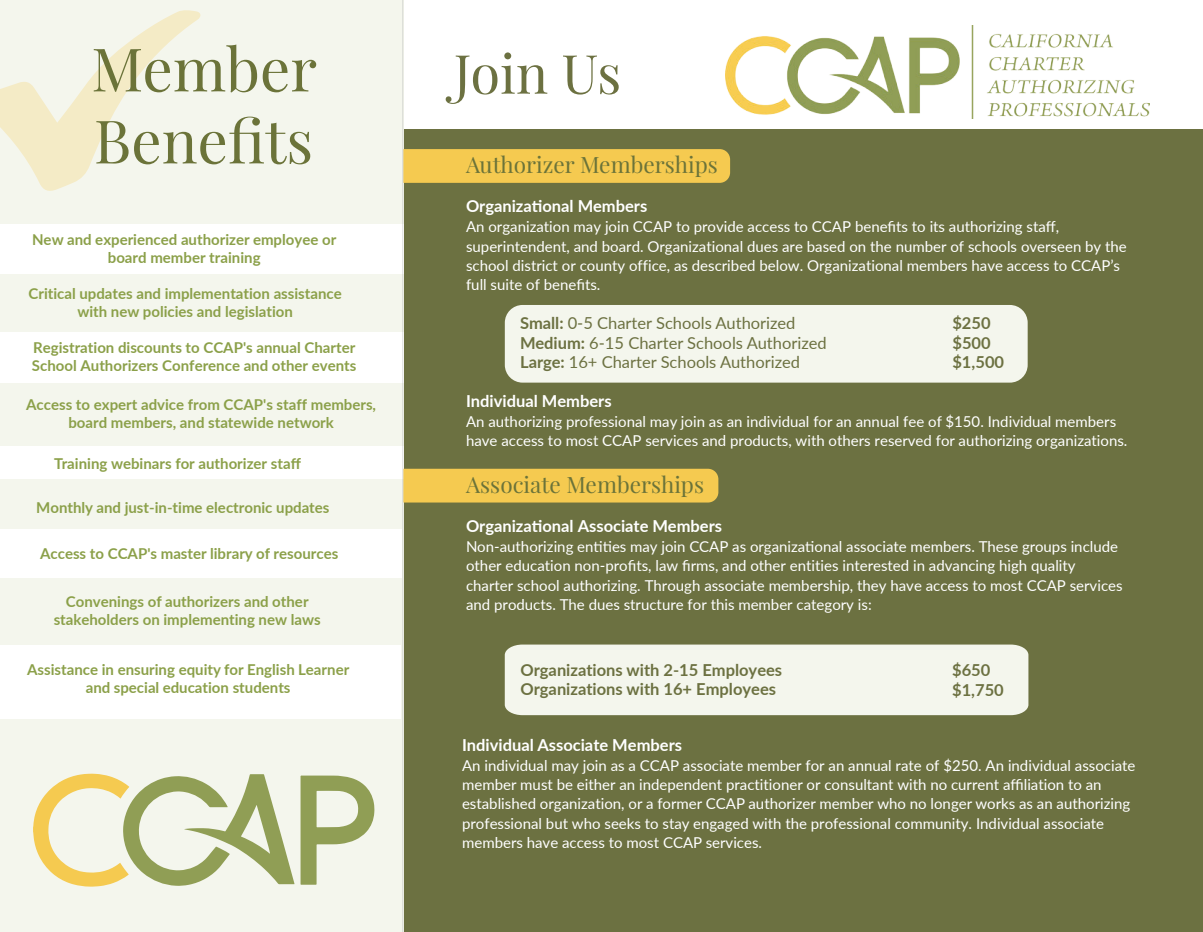
<style>
.page{position:relative;width:1203px;height:932px;background:#fff}
.page>*{position:absolute;margin:0;border:0;box-sizing:border-box;transform-origin:0 0}
.t1{font:60px/72px "Playfair Display";color:#6b7339}
.t2{font:54px "Playfair Display";letter-spacing:-.01em;color:#6c7141}
.t3{font:22.5px "Playfair Display";color:#6b7339}
.t4{font:16.5px "Lato";color:#6c7141}
.t5{font:700 16.5px "Lato";color:#fff}
.t6{font:700 16.5px/19.5px "Lato";color:#6c7141}
.t7{font:15px/19.4px "Lato";color:#fff}
.t8{font:700 15px/18px "Lato";color:#8ba049;text-align:center}
.s1{font-weight:700}
</style>
<div class="page">
<div style="left:403px;top:130px;width:799px;height:802px;background:#6c7141"></div>
<div style="left:0;top:0;width:403px;height:932px;background:#f4f6ed"></div>
<div style="left:0;top:224px;width:403px;height:50px;background:#fff"></div>
<svg style="left:0;top:10px;width:200px;height:181px"></svg>
<div style="left:0;top:332px;width:403px;height:51px;background:#fff"></div>
<div style="left:0;top:446px;width:403px;height:33px;background:#fff"></div>
<div style="left:0;top:529px;width:402px;height:49px;background:#fff"></div>
<div style="left:0;top:645px;width:400px;height:74px;background:#fff"></div>
<svg style="left:300px;top:775px;width:74px;height:109px"></svg>
<svg style="left:33px;top:773px;width:261px;height:113px"></svg>
<div style="left:504px;top:305px;width:523px;height:77px;background:#f4f6ed;border-radius:18px"></div>
<div style="left:403px;top:149px;width:327px;height:34px;background:#f5ca50"></div>
<div style="left:403px;top:469px;width:315px;height:33px;background:#f5ca50"></div>
<div style="left:504px;top:644px;width:524px;height:71px;background:#f4f6ed"></div>
<img style="left:725px;top:26px;width:423px;height:93px">
<hr style="left:402px;top:0;width:1px;height:932px;background:#939598">
<h1 class="t1" style="left:91px;top:38px;width:227px">Member<br>Benefits</h1>
<p class="t8" style="left:32px;top:231px;width:305px">New and experienced authorizer employee or board member training</p>
<p class="t8" style="left:29px;top:283px;width:315px">Critical updates and implementation assistance with new policies and legislation</p>
<p class="t8" style="left:32px;top:337px;width:326px;text-align:left">Registration discounts to CCAP's annual Charter<br>School Authorizers Conference and other events</p>
<p class="t8" style="left:26px;top:394px;width:351px">Access to expert advice from CCAP's staff members, board members, and statewide network</p>
<p class="t8" style="left:54px;top:454px;width:248px">Training webinars for authorizer staff</p>
<p class="t8" style="left:36px;top:497px;width:295px">Monthly and just-in-time electronic updates</p>
<p class="t8" style="left:40px;top:543px;width:299px">Access to CCAP's master library of resources</p>
<p class="t8" style="left:54px;top:591px;width:268px">Convenings of authorizers and other stakeholders on implementing new laws</p>
<p class="t8" style="left:27px;top:659px;width:323px">Assistance in ensuring equity for English Learner and special education students</p>
<h2 class="t2" style="left:453px;top:51px;width:169px">Join Us</h2>
<h3 class="t3" style="left:466px;top:156px;width:253px">Authorizer Memberships</h3>
<p class="t5" style="left:466px;top:194px;width:183px">Organizational Members</p>
<p class="t7" style="left:466px;top:216px;width:662px">An organization may join CCAP to provide access to CCAP benefits to its authorizing staff, superintendent, and board. Organizational dues are based on the number of schools overseen by the school district or county office, as described below. Organizational members have access to CCAP’s full suite of benefits.</p>
<p class="t4" style="left:520px;top:311px;width:277px"><span class="s1">Small:</span> 0-5 Charter Schools Authorized</p>
<p class="t6" style="left:952px;top:313px;width:40px">$250</p>
<p class="t4" style="left:520px;top:331px;width:308px"><span class="s1">Medium:</span> 6-15 Charter Schools Authorized</p>
<p class="t6" style="left:952px;top:332px;width:40px">$500</p>
<p class="t4" style="left:520px;top:350px;width:281px"><span class="s1">Large:</span> 16+ Charter Schools Authorized</p>
<p class="t6" style="left:952px;top:352px;width:53px">$1,500</p>
<p class="t5" style="left:466px;top:389px;width:147px">Individual Members</p>
<p class="t7" style="left:466px;top:411px;width:662px">An authorizing professional may join as an individual for an annual fee of $150. Individual members have access to most CCAP services and products, with others reserved for authorizing organizations.</p>
<h3 class="t3" style="left:466px;top:475px;width:239px">Associate Memberships</h3>
<p class="t5" style="left:466px;top:514px;width:257px">Organizational Associate Members</p>
<p class="t7" style="left:466px;top:536px;width:657px">Non-authorizing entities may join CCAP as organizational associate members. These groups include other education non-profits, law firms, and other entities interested in advancing high quality charter school authorizing. Through associate membership, they have access to most CCAP services and products. The dues structure for this member category is:</p>
<p class="t6" style="left:520px;top:659px;width:263px">Organizations with 2-15 Employees<br>Organizations with 16+ Employees</p>
<p class="t6" style="left:951px;top:660px;width:53px">$650 $1,750</p>
<p class="t5" style="left:462px;top:732px;width:221px">Individual Associate Members</p>
<p class="t7" style="left:462px;top:754px;width:674px">An individual may join as a CCAP associate member for an annual rate of $250. An individual associate member must be either an independent practitioner or consultant with no current affiliation to an established organization, or a former CCAP authorizer member who no longer works as an authorizing professional but who seeks to stay engaged with the professional community. Individual associate members have access to most CCAP services.</p>
</div>
